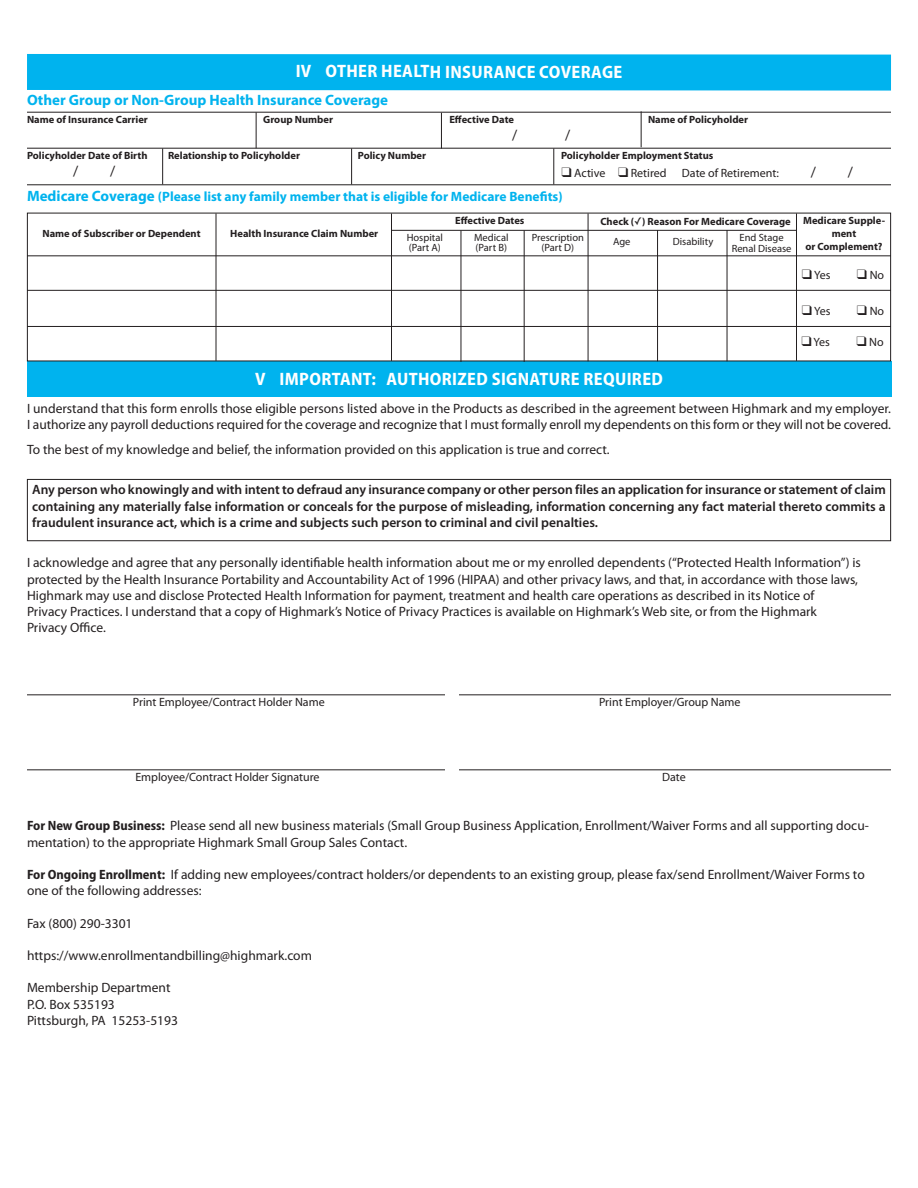
<style>
.page{position:relative;width:918px;height:1188px;background:#fff}
.page>*{position:absolute;margin:0;border:0;box-sizing:border-box;transform-origin:0 0}
.t1{font:700 semi-condensed 18px "Myriad Pro";letter-spacing:.02em;color:#fff}
.t2{font:700 15px "Myriad Pro";color:#00b3ee}
.t3{font:15px "Myriad Pro";color:#231f20}
.t4{font:13.5px/16.2px "Myriad Pro";color:#231f20}
.t5{font:600 13.5px/16.2px "Myriad Pro";color:#231f20;text-align:justify}
.t6{font:700 13.5px "Myriad Pro";color:#00b3ee}
.t7{font:12px "Myriad Pro";color:#231f20}
.t8{font:700 10.5px/12.6px "Myriad Pro";color:#231f20}
.t9{font:10.5px/10.5px "Myriad Pro";color:#231f20;text-align:center}
.s1{font-size:15px}
.s2{font-family:"Lucida Grande";font-weight:400}
.s3{font-weight:400}
.s4{font-weight:700;font-stretch:semi-condensed}
</style>
<div class="page">
<div style="left:27px;top:362px;width:864px;height:36px;background:#00b3ee"></div>
<hr style="left:27px;top:695px;width:864px;height:1px;background:#231f20">
<hr style="left:27px;top:770px;width:864px;height:1px;background:#231f20">
<div style="left:445px;top:767px;width:13px;height:5px;background:#fff"></div>
<div style="left:27px;top:479px;width:864px;height:62px;border:1px solid #231f20"></div>
<div style="left:27px;top:54px;width:864px;height:37px;background:#00b3ee"></div>
<svg style="left:26px;top:111px;width:866px;height:251px"></svg>
<hr style="left:27px;top:148px;width:864px;height:1px;background:#231f20">
<hr style="left:27px;top:184px;width:864px;height:1px;background:#231f20">
<hr style="left:256px;top:112px;width:1px;height:36px;background:#231f20">
<hr style="left:162px;top:149px;width:1px;height:35px;background:#231f20">
<hr style="left:351px;top:149px;width:1px;height:35px;background:#231f20">
<hr style="left:553px;top:149px;width:1px;height:35px;background:#231f20">
<hr style="left:641px;top:111px;width:1px;height:36px;background:#231f20">
<hr style="left:441px;top:113px;width:1px;height:36px;background:#231f20">
<hr style="left:216px;top:213px;width:1px;height:148px;background:#231f20">
<hr style="left:391px;top:213px;width:1px;height:148px;background:#231f20">
<hr style="left:461px;top:230px;width:1px;height:132px;background:#231f20">
<hr style="left:524px;top:230px;width:1px;height:132px;background:#231f20">
<hr style="left:588px;top:213px;width:1px;height:148px;background:#231f20">
<hr style="left:657px;top:230px;width:1px;height:131px;background:#231f20">
<hr style="left:727px;top:230px;width:1px;height:131px;background:#231f20">
<hr style="left:796px;top:213px;width:1px;height:148px;background:#231f20">
<hr style="left:392px;top:230px;width:405px;height:1px;background:#231f20">
<hr style="left:27px;top:255px;width:864px;height:1px;background:#231f20">
<hr style="left:27px;top:290px;width:864px;height:1px;background:#231f20">
<hr style="left:27px;top:326px;width:864px;height:1px;background:#231f20">
<div style="left:445px;top:691px;width:13px;height:5px;background:#fff"></div>
<h1 class="t1" style="left:296px;top:65px;width:328px">IV OTHER HEALTH INSURANCE COVERAGE</h1>
<p class="t2" style="left:27px;top:94px;width:363px">Other Group or Non-Group Health Insurance Coverage</p>
<p class="t8" style="left:27px;top:114px;width:122px">Name of Insurance Carrier</p>
<p class="t8" style="left:263px;top:114px;width:71px">Group Number</p>
<p class="t8" style="left:449px;top:114px;width:66px">Effective Date</p>
<p class="t8" style="left:648px;top:114px;width:102px">Name of Policyholder</p>
<p class="t8" style="left:27px;top:150px;width:122px">Policyholder Date of Birth</p>
<p class="t8" style="left:168px;top:150px;width:134px">Relationship to Policyholder</p>
<p class="t8" style="left:358px;top:150px;width:70px">Policy Number</p>
<p class="t8" style="left:561px;top:150px;width:154px">Policyholder Employment Status</p>
<p class="t6" style="left:27px;top:192px;width:537px"><span class="s1">Medicare Coverage</span> (Please list any family member that is eligible for Medicare Benefits)</p>
<p class="t3" style="left:512px;top:129px;width:7px">/</p>
<p class="t3" style="left:565px;top:129px;width:7px">/</p>
<p class="t3" style="left:73px;top:165px;width:7px">/</p>
<p class="t3" style="left:110px;top:165px;width:7px">/</p>
<p class="t7" style="left:561px;top:168px;width:107px">❑ Active ❑ Retired</p>
<p class="t7" style="left:682px;top:168px;width:99px">Date of Retirement:</p>
<p class="t3" style="left:811px;top:166px;width:7px">/</p>
<p class="t3" style="left:848px;top:166px;width:7px">/</p>
<p class="t8" style="left:42px;top:228px;width:160px">Name of Subscriber or Dependent</p>
<p class="t8" style="left:230px;top:228px;width:149px">Health Insurance Claim Number</p>
<p class="t8" style="left:455px;top:215px;width:71px">Effective Dates</p>
<p class="t8" style="left:613px;top:212px;width:179px;line-height:20.2px;text-indent:-13px">Check (<span class="s2">✓</span>) Reason For Medicare Coverage<br><span class="s3">Age</span></p>
<p class="t9" style="left:407px;top:233px;width:38px">Hospital</p>
<p class="t9" style="left:474px;top:233px;width:36px">Medical</p>
<p class="t9" style="left:532px;top:233px;width:54px">Prescription</p>
<p class="t9" style="left:409px;top:243px;width:34px">(Part A)</p>
<p class="t9" style="left:476px;top:243px;width:33px">(Part B)</p>
<p class="t9" style="left:542px;top:243px;width:34px">(Part D)</p>
<p class="t9" style="left:673px;top:237px;width:42px">Disability</p>
<p class="t9" style="left:732px;top:234px;width:61px">End Stage<br>Renal Disease</p>
<p class="t8" style="left:803px;top:215px;width:83px;text-align:center">Medicare Supple&shy;ment<br>or Complement?</p>
<p class="t7" style="left:802px;top:270px;width:30px">❑ Yes</p>
<p class="t7" style="left:857px;top:270px;width:29px">❑No</p>
<p class="t7" style="left:802px;top:306px;width:30px">❑ Yes</p>
<p class="t7" style="left:857px;top:306px;width:29px">❑No</p>
<p class="t7" style="left:801px;top:337px;width:30px">❑ Yes</p>
<p class="t7" style="left:856px;top:337px;width:29px">❑No</p>
<h1 class="t1" style="left:255px;top:372px;width:409px">V IMPORTANT: AUTHORIZED SIGNATURE REQUIRED</h1>
<p class="t4" style="left:27px;top:402px;width:866px">I understand that this form enrolls those eligible persons listed above in the Products as described in the agreement between Highmark and my employer.<br>I authorize any payroll deductions required for the coverage and recognize that I must formally enroll my dependents on this form or they will not be covered.</p>
<p class="t4" style="left:27px;top:443px;width:584px">To the best of my knowledge and belief, the information provided on this application is true and correct.</p>
<p class="t5" style="left:32px;top:483px;width:855px">Any person who knowingly and with intent to defraud any insurance company or other person files an application for insurance or statement of claim containing any materially false information or conceals for the purpose of misleading, information concerning any fact material thereto commits a fraudulent insurance act, which is a crime and subjects such person to criminal and civil penalties.</p>
<p class="t4" style="left:27px;top:556px;width:835px">I acknowledge and agree that any personally identifiable health information about me or my enrolled dependents (“Protected Health Information”) is protected by the Health Insurance Portability and Accountability Act of 1996 (HIPAA) and other privacy laws, and that, in accordance with those laws, Highmark may use and disclose Protected Health Information for payment, treatment and health care operations as described in its Notice of<br>Privacy Practices. I understand that a copy of Highmark’s Notice of Privacy Practices is available on Highmark’s Web site, or from the Highmark<br>Privacy Office.</p>
<p class="t7" style="left:133px;top:697px;width:193px">Print Employee/Contract Holder Name</p>
<p class="t7" style="left:599px;top:697px;width:143px">Print Employer/Group Name</p>
<p class="t7" style="left:135px;top:772px;width:186px">Employee/Contract Holder Signature</p>
<p class="t7" style="left:662px;top:772px;width:25px">Date</p>
<p class="t4" style="left:27px;top:819px;width:843px"><span class="s4">For New Group Business:</span> Please send all new business materials (Small Group Business Application, Enrollment/Waiver Forms and all supporting docu&shy;mentation) to the appropriate Highmark Small Group Sales Contact.</p>
<p class="t4" style="left:27px;top:867px;width:839px"><span class="s4">For Ongoing Enrollment:</span> If adding new employees/contract holders/or dependents to an existing group, please fax/send Enrollment/Waiver Forms to one of the following addresses:</p>
<p class="t4" style="left:27px;top:916px;width:107px">Fax (800) 290-3301</p>
<p class="t4" style="left:27px;top:948px;width:286px">https://www.enrollmentandbilling@highmark.com</p>
<p class="t4" style="left:27px;top:981px;width:153px">Membership Department<br>P.O. Box 535193<br>Pittsburgh, PA 15253-5193</p>
</div>
